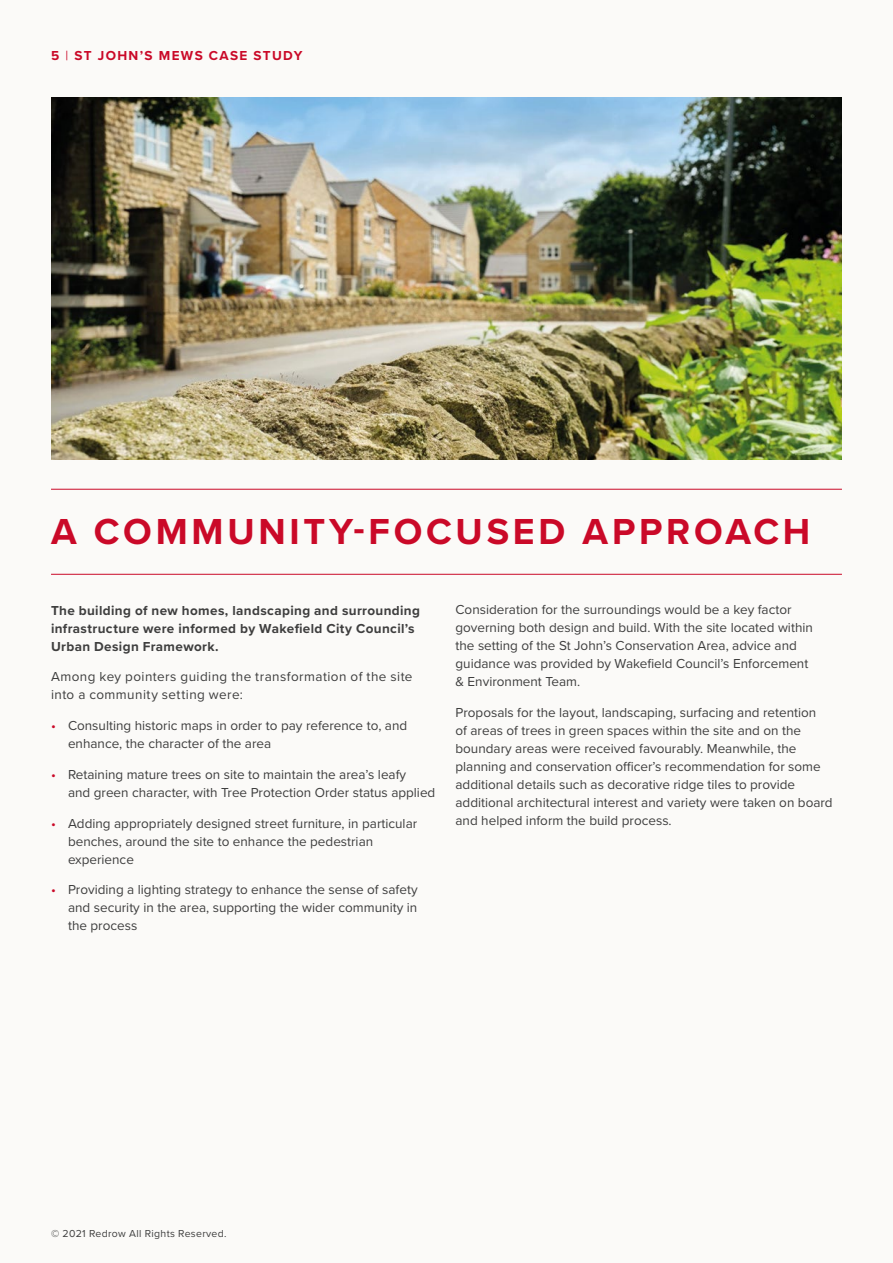
<style>
.page{position:relative;width:893px;height:1263px;background:#fbfaf8}
.page>*{position:absolute;margin:0;border:0;box-sizing:border-box;transform-origin:0 0}
.t1{font:700 37.5px "Proxima Nova";letter-spacing:.1em;color:#ca0928}
.t2{font:13.5px/18px "Proxima Nova";color:#3e3e3e}
.t3{font:700 13.5px/18px "Proxima Nova";letter-spacing:.025em;color:#3e3e3e}
.t4{font:13.5px/18px "Proxima Nova";letter-spacing:.03em;color:#3e3e3e}
.t5{font:700 13.5px "Proxima Nova";letter-spacing:.1em;color:#ca0928}
.t6{font:10.5px "Proxima Nova";letter-spacing:.03em;color:#3e3e3e}
.s1{font-weight:400}
.s2{color:#ca0928}
</style>
<div class="page">
<hr style="left:51px;top:574px;width:791px;height:1px;background:#ca0928">
<hr style="left:51px;top:489px;width:791px;height:1px;background:#ca0928">
<img style="left:51px;top:98px;width:791px;height:361px">
<p class="t5" style="left:51px;top:45px;width:253px">5 <span class="s1">|</span> ST JOHN’S MEWS CASE STUDY</p>
<h1 class="t1" style="left:51px;top:504px;width:761px">A COMMUNITY-FOCUSED APPROACH</h1>
<p class="t3" style="left:51px;top:601px;width:371px">The building of new homes, landscaping and surrounding infrastructure were informed by Wakefield City Council’s<br>Urban Design Framework.</p>
<p class="t4" style="left:51px;top:667px;width:363px">Among key pointers guiding the transformation of the site into a community setting were:</p>
<p class="t2" style="left:68px;top:716px;width:341px;text-indent:-17px"><span class="s2">•</span> Consulting historic maps in order to pay reference to, and enhance, the character of the area</p>
<p class="t2" style="left:68px;top:765px;width:369px;text-indent:-17px"><span class="s2">•</span> Retaining mature trees on site to maintain the area’s leafy<br>and green character, with Tree Protection Order status applied</p>
<p class="t2" style="left:68px;top:813px;width:351px;text-indent:-17px"><span class="s2">•</span> Adding appropriately designed street furniture, in particular benches, around the site to enhance the pedestrian experience</p>
<p class="t2" style="left:68px;top:880px;width:351px;text-align:justify;text-indent:-17px"><span class="s2">•</span> Providing a lighting strategy to enhance the sense of safety and security in the area, supporting the wider community in the process</p>
<p class="t2" style="left:455px;top:600px;width:359px">Consideration for the surroundings would be a key factor governing both design and build. With the site located within the setting of the St John’s Conservation Area, advice and guidance was provided by Wakefield Council’s Enforcement &amp; Environment Team.</p>
<p class="t2" style="left:455px;top:703px;width:379px">Proposals for the layout, landscaping, surfacing and retention<br>of areas of trees in green spaces within the site and on the boundary areas were received favourably. Meanwhile, the planning and conservation officer’s recommendation for some additional details such as decorative ridge tiles to provide additional architectural interest and variety were taken on board and helped inform the build process.</p>
<p class="t6" style="left:51px;top:1226px;width:177px">© 2021 Redrow All Rights Reserved.</p>
</div>
